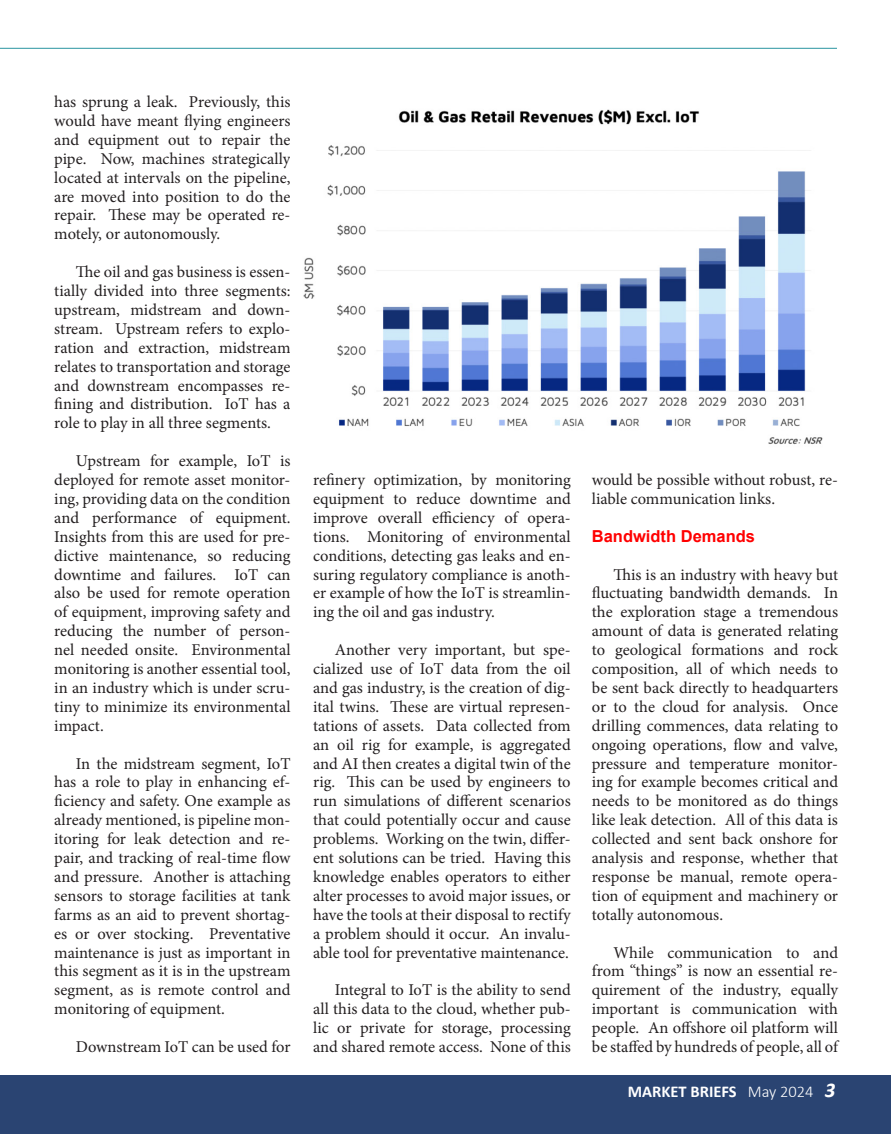
<style>
.page{position:relative;width:891px;height:1134px;background:#fff}
.page>*{position:absolute;margin:0;border:0;box-sizing:border-box;transform-origin:0 0}
.Body_Font_Sabon{font:16.5px/18.9px "Minion Pro";letter-spacing:-.005em;color:#231f20;text-align:justify}
.t1{font:700 16.5px "Calibri";color:#fff}
.Body_Font_Sabon-2{font:700 16.5px "Arial";color:#f00}
.s1{font-weight:300}
.s2{font-style:italic;font-size:21px}
</style>
<div class="page">
<div style="left:0;top:1075px;width:891px;height:59px;background:#2a4472"></div>
<hr style="left:0;top:48px;width:837px;height:1px;background:#2894a1">
<img style="left:303px;top:109px;width:520px;height:336px">
<p class="Body_Font_Sabon" style="left:54px;top:92px;width:238px">has sprung a leak. Previously, this would have meant flying engineers and equipment out to repair the pipe. Now, machines strategically located at intervals on the pipeline, are moved into position to do the repair. These may be operated re&shy;motely, or autonomously.</p>
<p class="Body_Font_Sabon" style="left:54px;top:262px;width:238px;text-indent:22px">The oil and gas business is essen&shy;tially divided into three segments: upstream, midstream and down&shy;stream. Upstream refers to explo&shy;ration and extraction, midstream relates to transportation and storage and downstream encompasses re&shy;fining and distribution. IoT has a role to play in all three segments.</p>
<p class="Body_Font_Sabon" style="left:54px;top:451px;width:238px;text-indent:22px">Upstream for example, IoT is deployed for remote asset monitor&shy;ing, providing data on the condition and performance of equipment.<br>Insights from this are used for pre&shy;dictive maintenance, so reducing downtime and failures. IoT can also be used for remote operation of equipment, improving safety and reducing the number of person&shy;nel needed onsite. Environmental monitoring is another essential tool, in an industry which is under scru&shy;tiny to minimize its environmental impact.</p>
<p class="Body_Font_Sabon" style="left:54px;top:754px;width:238px;text-indent:22px">In the midstream segment, IoT has a role to play in enhancing ef&shy;ficiency and safety. One example as already mentioned, is pipeline mon&shy;itoring for leak detection and re&shy;pair, and tracking of real-time flow and pressure. Another is attaching sensors to storage facilities at tank farms as an aid to prevent shortag&shy;es or over stocking. Preventative maintenance is just as important in this segment as it is in the upstream segment, as is remote control and monitoring of equipment.</p>
<p class="Body_Font_Sabon" style="left:76px;top:1037px;width:216px">Downstream IoT can be used for</p>
<p class="Body_Font_Sabon" style="left:313px;top:470px;width:259px">refinery optimization, by monitoring equipment to reduce downtime and improve overall efficiency of opera&shy;tions. Monitoring of environmental conditions, detecting gas leaks and en&shy;suring regulatory compliance is anoth&shy;er example of how the IoT is streamlin&shy;ing the oil and gas industry.</p>
<p class="Body_Font_Sabon" style="left:313px;top:640px;width:259px;text-indent:22px">Another very important, but spe&shy;cialized use of IoT data from the oil and gas industry, is the creation of dig&shy;ital twins. These are virtual represen&shy;tations of assets. Data collected from an oil rig for example, is aggregated and AI then creates a digital twin of the rig. This can be used by engineers to run simulations of different scenarios that could potentially occur and cause problems. Working on the twin, differ&shy;ent solutions can be tried. Having this knowledge enables operators to either alter processes to avoid major issues, or have the tools at their disposal to rectify a problem should it occur. An invalu&shy;able tool for preventative maintenance.</p>
<p class="Body_Font_Sabon" style="left:313px;top:981px;width:259px;text-indent:22px">Integral to IoT is the ability to send all this data to the cloud, whether pub&shy;lic or private for storage, processing and shared remote access. None of this</p>
<p class="Body_Font_Sabon" style="left:592px;top:470px;width:248px">would be possible without robust, re&shy;liable communication links.</p>
<p class="Body_Font_Sabon-2" style="left:592px;top:524px;width:165px">Bandwidth Demands</p>
<p class="Body_Font_Sabon" style="left:592px;top:565px;width:248px;text-indent:22px">This is an industry with heavy but fluctuating bandwidth demands. In the exploration stage a tremendous amount of data is generated relating to geological formations and rock composition, all of which needs to be sent back directly to headquarters or to the cloud for analysis. Once drilling commences, data relating to ongoing operations, flow and valve, pressure and temperature monitor&shy;ing for example becomes critical and needs to be monitored as do things like leak detection. All of this data is collected and sent back onshore for analysis and response, whether that response be manual, remote opera&shy;tion of equipment and machinery or totally autonomous.</p>
<p class="Body_Font_Sabon" style="left:592px;top:943px;width:248px;text-indent:22px">While communication to and from “things” is now an essential re&shy;quirement of the industry, equally important is communication with people. An offshore oil platform will be staffed by hundreds of people, all of</p>
<p class="t1" style="left:628px;top:1080px;width:209px">MARKET BRIEFS <span class="s1">May 2024</span> <span class="s2">3</span></p>
</div>
